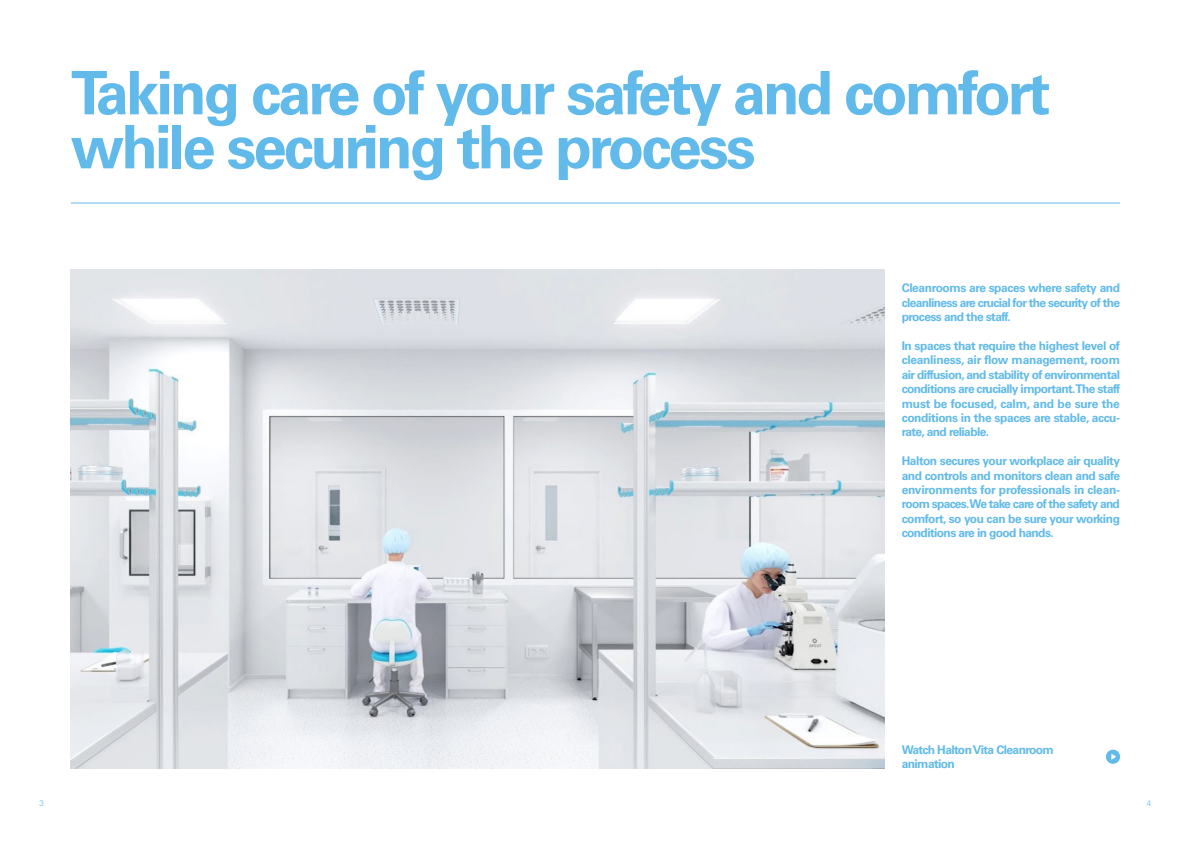
<style>
.page{position:relative;width:1191px;height:842px;background:#fff}
.page>*{position:absolute;margin:0;border:0;box-sizing:border-box;transform-origin:0 0}
.t1{font:700 60px/54px "Univers LT Std";letter-spacing:-.05em;color:#61baea}
.t2{font:700 12px/14.4px "Univers LT Std";letter-spacing:-.05em;color:#61baea;text-align:justify}
.t3{font:300 8px "Univers LT Std";color:#61baea}
</style>
<div class="page">
<img style="left:71px;top:269px;width:813px;height:499px">
<hr style="left:71px;top:203px;width:1049px;height:1px;background:#61baea">
<div style="left:1106px;top:750px;width:14px;height:14px;background:#61baea;border-radius:50%"></div>
<svg style="left:1111px;top:754px;width:5px;height:6px"></svg>
<h1 class="t1" style="left:71px;top:67px;width:981px">Taking care of your safety and comfort while securing the process</h1>
<p class="t2" style="left:901px;top:281px;width:220px">Cleanrooms are spaces where safety and cleanliness are crucial for the security of the process and the staff.</p>
<p class="t2" style="left:901px;top:339px;width:220px">In spaces that require the highest level of cleanliness, air flow management, room air diffusion, and stability of environmental conditions are crucially important. The staff must be focused, calm, and be sure the conditions in the spaces are stable, accu&shy;rate, and reliable.</p>
<p class="t2" style="left:901px;top:454px;width:220px">Halton secures your workplace air quality and controls and monitors clean and safe environments for professionals in clean&shy;room spaces. We take care of the safety and comfort, so you can be sure your working conditions are in good hands.</p>
<p class="t2" style="left:901px;top:742px;width:154px">Watch Halton Vita Cleanroom animation</p>
<p class="t3" style="left:40px;top:798px;width:6px">3</p>
<p class="t3" style="left:1147px;top:798px;width:6px">4</p>
</div>
